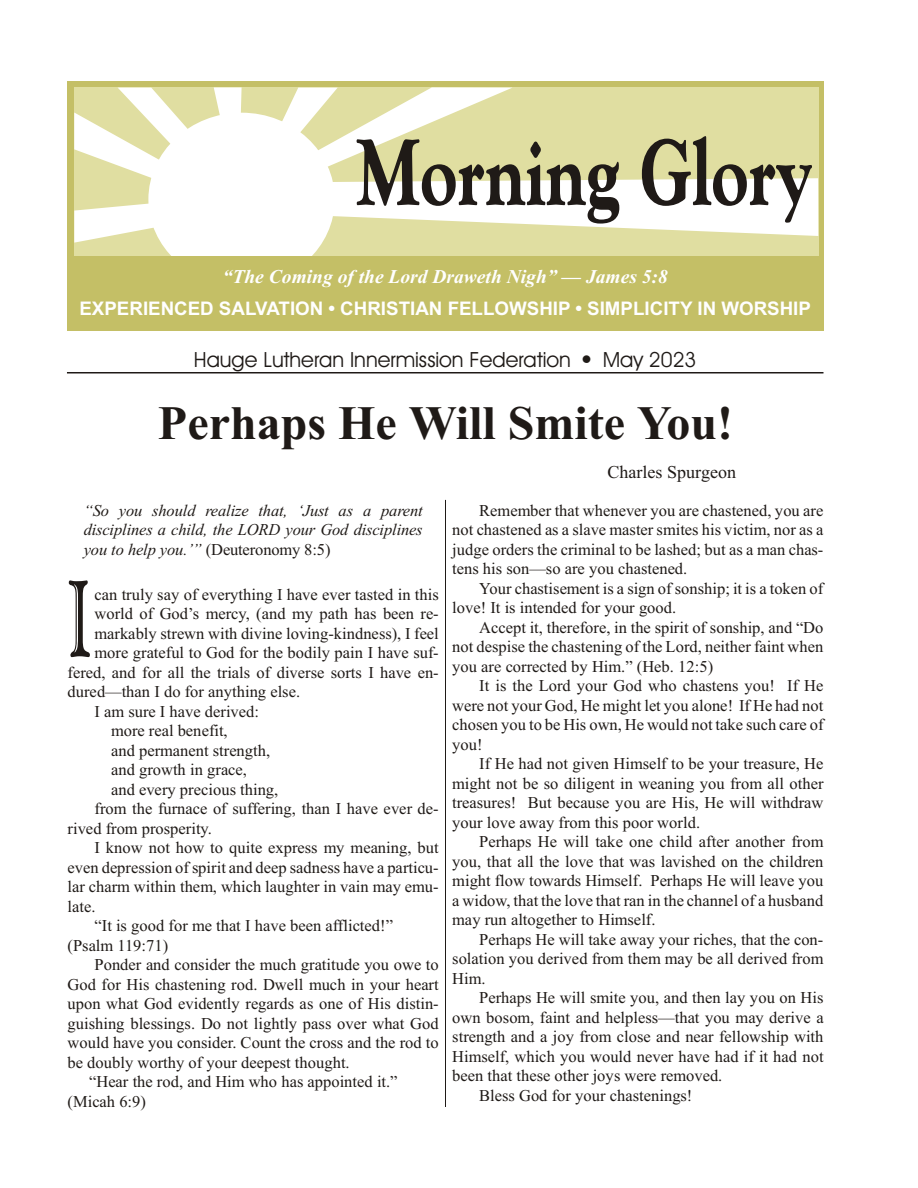
<style>
.page{position:relative;width:918px;height:1188px;background:#fff}
.page>*{position:absolute;margin:0;border:0;box-sizing:border-box;transform-origin:0 0}
.t1{font:700 48px "Times New Roman";color:#1f1a17}
.t2{font:21px "Avant Garde Bk BT";color:#1f1a17}
.t3{font:italic 700 19.5px "Times New Roman";color:#fff}
.t4{font:700 18.75px "Arial";color:#fff}
.t5{font:18px "Times New Roman";color:#1f1a17}
.t6{font:16.5px/19.5px "Times New Roman";letter-spacing:.005em;color:#1f1a17;text-align:justify}
.t7{font:italic 16.5px/19.5px "Times New Roman";letter-spacing:-.005em;color:#1f1a17;text-align:justify}
.s1{font-style:normal}
</style>
<div class="page">
<hr style="left:445px;top:500px;width:1px;height:607px;background:#1f1a17">
<hr style="left:67px;top:372px;width:757px;height:1px;background:#1f1a17">
<div style="left:67px;top:81px;width:757px;height:175px;background:#c4bf66"></div>
<div style="left:74px;top:87px;width:744px;height:169px;background:#e0dea1"></div>
<div style="left:148px;top:113px;width:187px;height:173px;background:#fff;border-radius:50%"></div>
<div style="left:67px;top:256px;width:757px;height:75px;background:#c4bf66"></div>
<svg style="left:214px;top:87px;width:28px;height:30px"></svg>
<svg style="left:74px;top:88px;width:126px;height:97px"></svg>
<svg style="left:74px;top:202px;width:87px;height:41px"></svg>
<svg style="left:274px;top:87px;width:544px;height:149px"></svg>
<svg style="left:69px;top:580px;width:21px;height:77px"></svg>
<p class="t3" style="left:223px;top:270px;width:447px">“The Com ing of the Lord Draweth Nigh” — James 5:8</p>
<p class="t4" style="left:79px;top:302px;width:733px">EXPERIENCED SALVATION • CHRISTIAN FELLOWSHIP • SIMPLICITY IN WORSHIP</p>
<p class="t2" style="left:194px;top:351px;width:379px">Hauge Lutheran Innermission Federation</p>
<p class="t2" style="left:603px;top:351px;width:95px">May 2023</p>
<h1 class="t1" style="left:158px;top:406px;width:577px">Perhaps He Will Smite You!</h1>
<p class="t5" style="left:608px;top:466px;width:130px">Charles Spurgeon</p>
<p class="t7" style="left:84px;top:502px;width:341px">“So you should realize that, ‘Just as a parent disciplines a child, the LORD your God disciplines you to help you.’” <span class="s1">(Deuteronomy 8:5)</span></p>
<p class="t6" style="left:94px;top:586px;width:346px">can truly say of ev ery thing I have ever tasted in this</p>
<p class="t6" style="left:94px;top:606px;width:346px">world of God’s mercy, (and my path has been re-</p>
<p class="t6" style="left:94px;top:625px;width:346px">mark ably strewn with di vine lov ing-kind ness), I feel</p>
<p class="t6" style="left:94px;top:645px;width:346px">more grate ful to God for the bodily pain I have suf-</p>
<p class="t6" style="left:68px;top:664px;width:373px">fered, and for all the trials of di verse sorts I have en -</p>
<p class="t6" style="left:68px;top:684px;width:234px">dured—than I do for any thing else.</p>
<p class="t6" style="left:94px;top:703px;width:166px">I am sure I have de rived:</p>
<p class="t6" style="left:111px;top:723px;width:118px">more real bene fit,</p>
<p class="t6" style="left:111px;top:742px;width:161px">and per ma nent strength,</p>
<p class="t6" style="left:111px;top:762px;width:138px">and growth in grace,</p>
<p class="t6" style="left:111px;top:781px;width:169px">and ev ery pre cious thing,</p>
<p class="t6" style="left:94px;top:801px;width:346px">from the furnace of suffer ing, than I have ever de -</p>
<p class="t6" style="left:68px;top:820px;width:146px">rived from pros per ity.</p>
<p class="t6" style="left:94px;top:840px;width:346px">I know not how to quite ex press my mean ing, but</p>
<p class="t6" style="left:68px;top:859px;width:373px">even depression of spirit and deep sad ness have a par tic u -</p>
<p class="t6" style="left:68px;top:879px;width:373px">lar charm within them, which laugh ter in vain may emu -</p>
<p class="t6" style="left:68px;top:898px;width:29px">late.</p>
<p class="t6" style="left:94px;top:918px;width:300px">“It is good for me that I have been afflicted!”</p>
<p class="t6" style="left:68px;top:937px;width:102px">(Psalm 119:71)</p>
<p class="t6" style="left:94px;top:957px;width:346px">Pon der and con sider the much grat i tude you owe to</p>
<p class="t6" style="left:68px;top:976px;width:373px">God for His chas ten ing rod. Dwell much in your heart</p>
<p class="t6" style="left:68px;top:996px;width:373px">upon what God ev i dently regards as one of His dis tin -</p>
<p class="t6" style="left:68px;top:1015px;width:373px">guish ing bless ings. Do not lightly pass over what God</p>
<p class="t6" style="left:68px;top:1035px;width:373px">would have you con sider. Count the cross and the rod to</p>
<p class="t6" style="left:68px;top:1054px;width:284px">be dou bly wor thy of your deep est thought.</p>
<p class="t6" style="left:89px;top:1074px;width:310px">“Hear the rod, and Him who has ap pointed it.”</p>
<p class="t6" style="left:68px;top:1093px;width:80px">(Mi cah 6:9)</p>
<p class="t6" style="left:452px;top:502px;width:373px;text-indent:27px">Re member that whenever you are chas tened, you are not chas tened as a slave mas ter smites his vic tim, nor as a judge or ders the crimi nal to be lashed; but as a man chas - tens his son—so are you chas tened.</p>
<p class="t6" style="left:452px;top:580px;width:373px;text-indent:27px">Your chas tisement is a sign of son ship; it is a to ken of love! It is in tended for your good.</p>
<p class="t6" style="left:452px;top:619px;width:373px;text-indent:27px">Ac cept it, there fore, in the spirit of son ship, and “Do not de spise the chasten ing of the Lord, nei ther faint when you are cor rected by Him.” (Heb. 12:5)</p>
<p class="t6" style="left:452px;top:678px;width:373px;text-indent:27px">It is the Lord your God who chas tens you! If He were not your God, He might let you alone! If He had not cho sen you to be His own, He would not take such care of you!</p>
<p class="t6" style="left:452px;top:756px;width:373px;text-indent:27px">If He had not given Himself to be your trea sure, He might not be so dil i gent in wean ing you from all other trea sures! But be cause you are His, He will withdraw your love away from this poor world.</p>
<p class="t6" style="left:452px;top:834px;width:373px;text-indent:27px">Per haps He will take one child after an other from you, that all the love that was lav ished on the chil dren might flow to wards Himself. Per haps He will leave you a widow, that the love that ran in the chan nel of a hus band may run al to gether to Himself.</p>
<p class="t6" style="left:452px;top:931px;width:373px;text-indent:27px">Per haps He will take away your riches, that the con&shy;so la tion you de rived from them may be all de rived from Him.</p>
<p class="t6" style="left:479px;top:990px;width:346px">Per haps He will smite you, and then lay you on His</p>
<p class="t6" style="left:452px;top:1009px;width:373px">own bosom, faint and help less—that you may de rive a</p>
<p class="t6" style="left:452px;top:1029px;width:373px">strength and a joy from close and near fel low ship with</p>
<p class="t6" style="left:452px;top:1048px;width:373px">Himself, which you would never have had if it had not</p>
<p class="t6" style="left:452px;top:1068px;width:272px">been that these other joys were re moved.</p>
<p class="t6" style="left:479px;top:1087px;width:215px">Bless God for your chastenings!</p>
</div>
